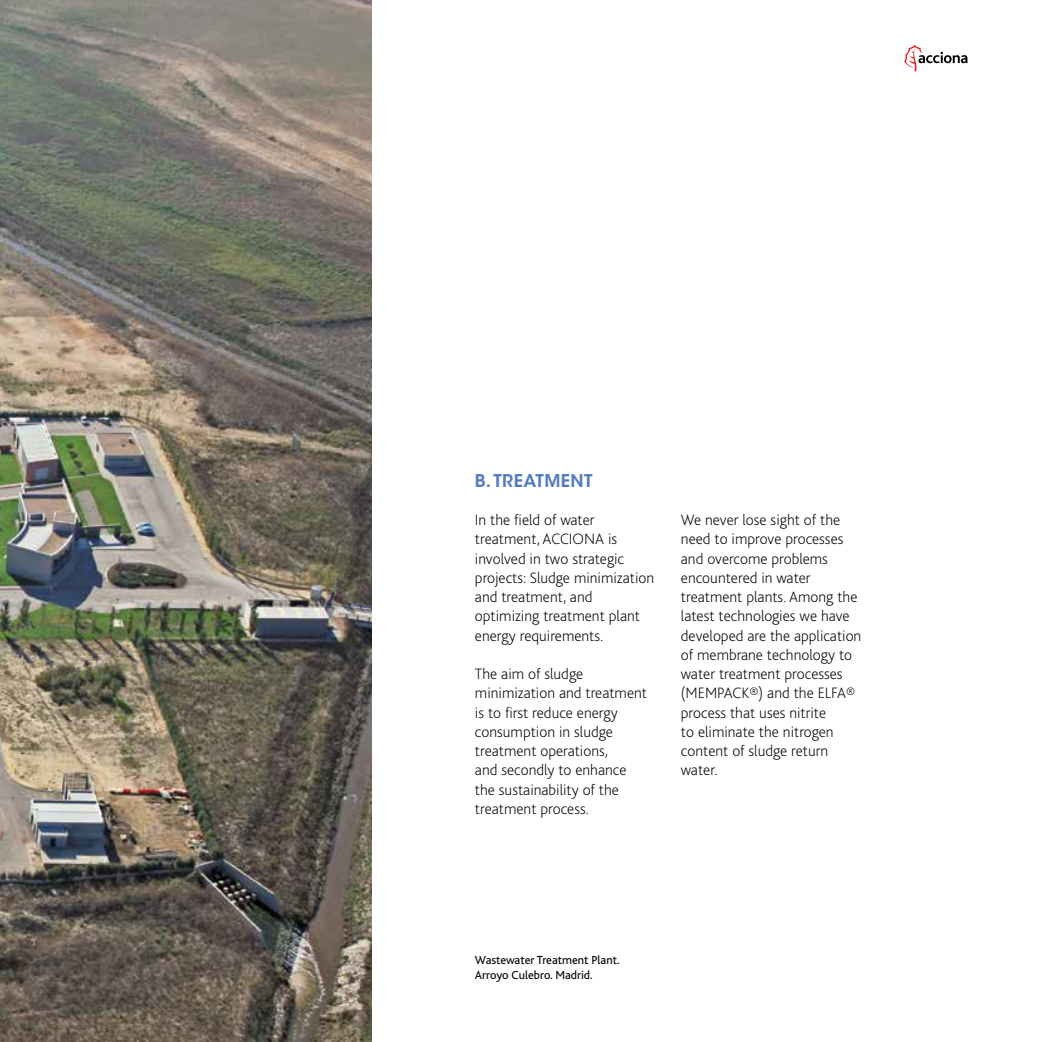
<style>
.page{position:relative;width:1042px;height:1042px;background:#fff}
.page>*{position:absolute;margin:0;border:0;box-sizing:border-box;transform-origin:0 0}
.t1{font:600 17.5px "ITC Avant Garde Std";letter-spacing:.02em;color:#547bbd}
.t2{font:200 15.75px/19.2px "Bliss";color:#000}
.t3{font:12.25px/14.7px "Bliss";color:#000}
</style>
<div class="page">
<svg style="left:904px;top:45px;width:63px;height:27px"></svg>
<img style="left:0;top:0;width:372px;height:1042px">
<h2 class="t1" style="left:475px;top:469px;width:119px">B. tREatMEnt</h2>
<p class="t2" style="left:475px;top:511px;width:181px">In the field of water treatment, ACCIONA is involved in two strategic projects: Sludge minimization and treatment, and optimizing treatment plant energy requirements.</p>
<p class="t2" style="left:475px;top:665px;width:174px">The aim of sludge minimization and treatment is to first reduce energy consumption in sludge treatment operations,<br>and secondly to enhance the sustainability of the treatment process.</p>
<p class="t2" style="left:681px;top:511px;width:182px">We never lose sight of the need to improve processes and overcome problems encountered in water treatment plants. Among the latest technologies we have developed are the application of membrane technology to water treatment processes (MEMPACK®) and the ELFA® process that uses nitrite<br>to eliminate the nitrogen content of sludge return water.</p>
<p class="t3" style="left:475px;top:953px;width:146px">Wastewater Treatment Plant.<br>Arroyo Culebro. Madrid.</p>
</div>
